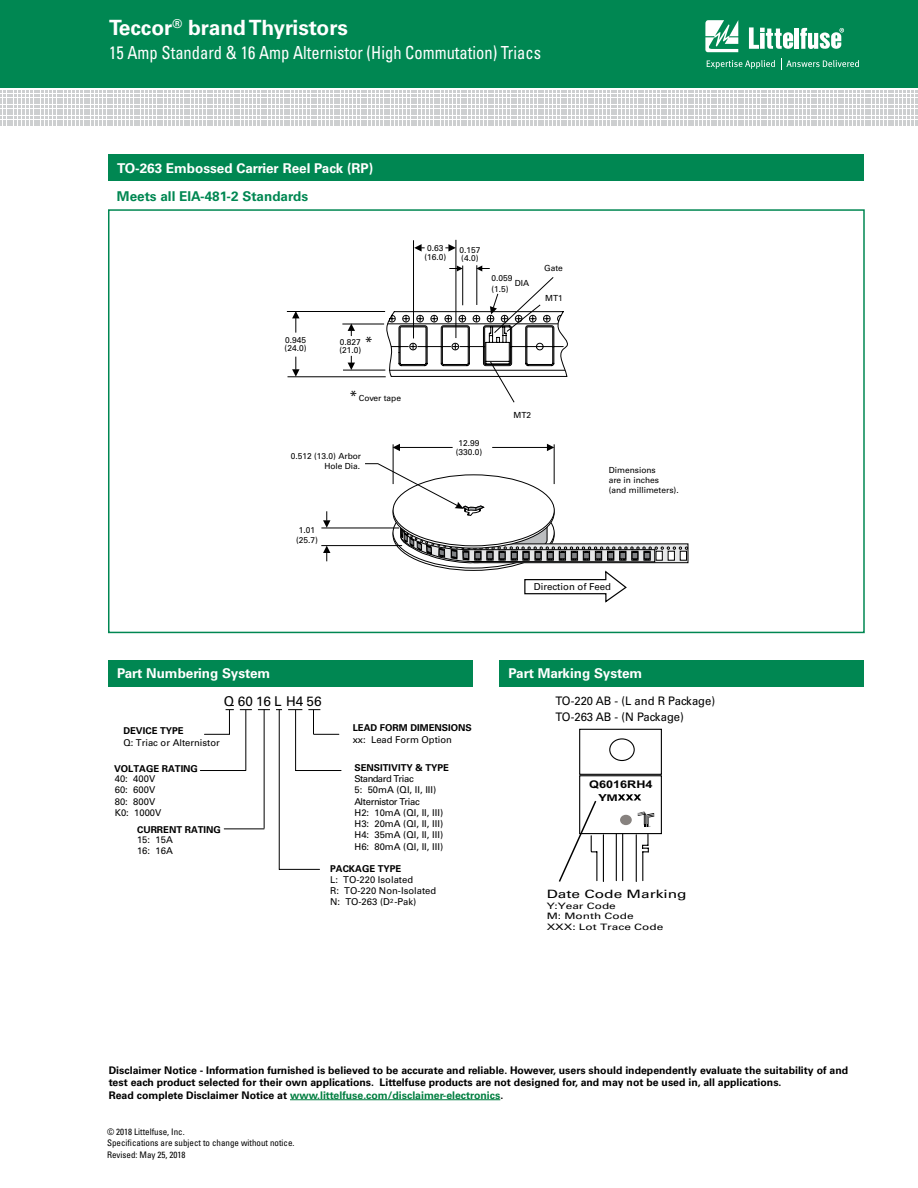
<style>
.page{position:relative;width:918px;height:1188px;background:#fff}
.page>*{position:absolute;margin:0;border:0;box-sizing:border-box;transform-origin:0 0}
.t1{font:700 21px "Univers LT Std";color:#fff}
.t2{font:condensed 18px "Univers LT Std";color:#fff;scale:.92 1}
.t3{font:14.4px "Univers LT Std";color:#000}
.t4{font:700 13.5px "Univers LT Std";color:#fff}
.t5{font:700 13.5px "Univers LT Std";color:#008752}
.t6{font:13.5px "Univers LT Std";letter-spacing:.115em;color:#000}
.t7{font:11.7px/16.2px "Univers LT Std";color:#000;scale:.96 1}
.t8{font:11.55px "Univers LT Std";color:#000;scale:1.35 1}
.t9{font:700 10.5px/12.3px "Univers LT Std";color:#000}
.t10{font:700 10.5px "Arial";letter-spacing:.005em;color:#000;scale:1.2 1}
.t11{font:9.6px "Univers LT Std";color:#000}
.t12{font:700 9.6px "Univers LT Std";color:#000;scale:1.38 1}
.t13{font:9.45px/11.2px "Univers LT Std";color:#000}
.t14{font:700 9.45px "Univers LT Std";color:#000}
.t15{font:condensed 9px/10.8px "Univers LT Std";color:#000}
.t16{font:8.85px/10.5px "Univers LT Std";color:#000;scale:1.35 1}
.t17{font:8.4px/8.4px "Univers LT Std";color:#000}
.t18{font:1.5px "Univers LT Std";color:#000;scale:1.2 1}
.s1{font-size:14.4px}
.s2{font-size:9.15px}
.s3{color:#007e40}
</style>
<div class="page">
<div style="left:0;top:0;width:918px;height:88px;background:#008752"></div>
<svg style="left:0;top:91px;width:917px;height:35px"></svg>
<svg style="left:705px;top:20px;width:33px;height:32px"></svg>
<hr style="left:795px;top:28px;width:4px;height:21px;background:#fff">
<svg style="left:800px;top:28px;width:44px;height:21px"></svg>
<svg style="left:749px;top:27px;width:44px;height:22px"></svg>
<svg style="left:707px;top:60px;width:68px;height:9px"></svg>
<svg style="left:781px;top:58px;width:78px;height:12px"></svg>
<div style="left:500px;top:660px;width:364px;height:26px;background:#008752"></div>
<div style="left:108px;top:660px;width:364px;height:26px;background:#008752"></div>
<svg style="left:240px;top:709px;width:12px;height:1px"></svg>
<svg style="left:258px;top:709px;width:12px;height:1px"></svg>
<svg style="left:288px;top:709px;width:14px;height:1px"></svg>
<svg style="left:204px;top:709px;width:30px;height:26px"></svg>
<svg style="left:308px;top:709px;width:31px;height:26px"></svg>
<hr style="left:245px;top:710px;width:1px;height:60px;background:#000">
<hr style="left:200px;top:770px;width:46px;height:1px;background:#000">
<hr style="left:295px;top:710px;width:1px;height:60px;background:#000">
<hr style="left:296px;top:770px;width:45px;height:1px;background:#000">
<hr style="left:264px;top:710px;width:1px;height:118px;background:#000">
<hr style="left:224px;top:829px;width:40px;height:1px;background:#000">
<hr style="left:279px;top:710px;width:1px;height:160px;background:#000">
<hr style="left:280px;top:869px;width:40px;height:1px;background:#000">
<svg style="left:558px;top:728px;width:104px;height:154px"></svg>
<hr style="left:393px;top:444px;width:1px;height:40px;background:#000">
<hr style="left:554px;top:444px;width:1px;height:40px;background:#000">
<svg style="left:323px;top:511px;width:7px;height:17px"></svg>
<hr style="left:492px;top:447px;width:55px;height:1px;background:#000">
<svg style="left:547px;top:444px;width:7px;height:7px"></svg>
<hr style="left:400px;top:447px;width:53px;height:1px;background:#000">
<svg style="left:393px;top:444px;width:7px;height:7px"></svg>
<svg style="left:323px;top:546px;width:7px;height:15px"></svg>
<hr style="left:321px;top:528px;width:78px;height:1px;background:#000">
<hr style="left:321px;top:545px;width:81px;height:1px;background:#000">
<hr style="left:462px;top:266px;width:1px;height:39px;background:#000">
<svg style="left:449px;top:266px;width:14px;height:5px"></svg>
<hr style="left:413px;top:240px;width:1px;height:98px;background:#000">
<svg style="left:414px;top:244px;width:11px;height:8px"></svg>
<hr style="left:456px;top:240px;width:1px;height:98px;background:#000">
<svg style="left:445px;top:244px;width:11px;height:8px"></svg>
<hr style="left:477px;top:265px;width:1px;height:40px;background:#000">
<svg style="left:476px;top:266px;width:14px;height:5px"></svg>
<hr style="left:287px;top:311px;width:98px;height:1px;background:#000">
<hr style="left:288px;top:376px;width:98px;height:1px;background:#000">
<svg style="left:292px;top:312px;width:8px;height:21px"></svg>
<svg style="left:292px;top:357px;width:8px;height:20px"></svg>
<hr style="left:342px;top:324px;width:42px;height:1px;background:#000">
<hr style="left:343px;top:370px;width:42px;height:1px;background:#000">
<svg style="left:348px;top:324px;width:7px;height:12px"></svg>
<svg style="left:348px;top:356px;width:7px;height:14px"></svg>
<svg style="left:364px;top:463px;width:324px;height:140px"></svg>
<svg style="left:386px;top:277px;width:182px;height:126px"></svg>
<div style="left:108px;top:209px;width:757px;height:424px;border:2px solid #008752"></div>
<div style="left:108px;top:154px;width:756px;height:28px;background:#008752"></div>
<hr style="left:290px;top:1099px;width:210px;height:1px;background:#007e40">
<h1 class="t1" style="left:109px;top:15px;width:241px">Teccor<sup>®</sup> brand Thyristors</h1>
<h2 class="t2" style="left:109px;top:41px;width:471px">15 Amp Standard &amp; 16 Amp Alternistor (High Commutation) Triacs</h2>
<p class="t4" style="left:117px;top:160px;width:258px">TO-263 Embossed Carrier Reel Pack (RP)</p>
<p class="t5" style="left:117px;top:189px;width:193px">Meets all EIA-481-2 Standards</p>
<p class="t17" style="left:285px;top:336px;width:23px">0.945 (24.0)</p>
<h3 class="t3" style="left:365px;top:333px;width:10px">*</h3>
<p class="t17" style="left:339px;top:338px;width:23px">0.827 (21.0)</p>
<p class="t17" style="left:349px;top:394px;width:53px"><span class="s1">*</span> Cover tape</p>
<p class="t17" style="left:291px;top:451px;width:72px;line-height:10.2px;text-align:right">0.512 (13.0) Arbor<br>Hole Dia.</p>
<p class="t17" style="left:296px;top:525px;width:23px;line-height:10.2px;text-align:center">1.01 (25.7)</p>
<p class="t17" style="left:424px;top:244px;width:23px;text-align:center">0.63 (16.0)</p>
<p class="t17" style="left:459px;top:246px;width:23px">0.157 (4.0)</p>
<p class="t17" style="left:491px;top:274px;width:23px">0.059</p>
<p class="t17" style="left:515px;top:279px;width:16px">DIA</p>
<p class="t17" style="left:491px;top:284px;width:19px">(1.5)</p>
<p class="t17" style="left:544px;top:264px;width:20px">Gate</p>
<p class="t17" style="left:545px;top:294px;width:19px">MT1</p>
<p class="t17" style="left:456px;top:439px;width:28px;text-align:center">12.99 (330.0)</p>
<p class="t17" style="left:513px;top:411px;width:19px">MT2</p>
<p class="t17" style="left:609px;top:465px;width:72px;line-height:10.2px">Dimensions<br>are in inches (and millimeters).</p>
<p class="t11" style="left:534px;top:581px;width:79px">Direction of Feed</p>
<p class="t4" style="left:117px;top:665px;width:155px">Part Numbering System</p>
<p class="t4" style="left:508px;top:665px;width:135px">Part Marking System</p>
<p class="t6" style="left:224px;top:693px;width:99px">Q6016L H456</p>
<p class="t14" style="left:123px;top:726px;width:62px">DEVICE TYPE</p>
<p class="t13" style="left:123px;top:737px;width:98px">Q: Triac or Alternistor</p>
<p class="t14" style="left:114px;top:763px;width:85px">VOLTAGE RATING</p>
<p class="t13" style="left:115px;top:773px;width:48px">40: 400V<br>60: 600V<br>80: 800V<br>K0: 1000V</p>
<p class="t14" style="left:137px;top:824px;width:85px">CURRENT RATING</p>
<p class="t13" style="left:137px;top:834px;width:37px">15: 15A<br>16: 16A</p>
<p class="t7" style="left:556px;top:692px;width:168px">TO-220 AB - (L and R Package)<br>TO-263 AB - (N Package)</p>
<p class="t14" style="left:353px;top:722px;width:121px">LEAD FORM DIMENSIONS</p>
<p class="t13" style="left:353px;top:734px;width:101px">xx: Lead Form Option</p>
<p class="t14" style="left:355px;top:762px;width:96px">SENSITIVITY &amp; TYPE</p>
<p class="t13" style="left:355px;top:773px;width:90px">Standard Triac<br>5: 50mA (QI, II, III)<br>Alternistor Triac<br>H2: 10mA (QI, II, III)<br>H3: 20mA (QI, II, III)<br>H4: 35mA (QI, II, III)<br>H6: 80mA (QI, II, III)</p>
<p class="t14" style="left:330px;top:863px;width:73px">PACKAGE TYPE</p>
<p class="t13" style="left:330px;top:874px;width:108px">L: TO-220 Isolated<br>R: TO-220 Non-Isolated<br>N: TO-263 (D<sup>2</sup>-Pak)</p>
<p class="t10" style="left:589px;top:778px;width:54px">Q6016RH4</p>
<p class="t12" style="left:598px;top:792px;width:16px">Y<span class="s2">M</span></p>
<p class="t18" style="left:649px;top:826px;width:3px">®</p>
<p class="t8" style="left:547px;top:887px;width:105px">Date Code Marking</p>
<p class="t16" style="left:547px;top:900px;width:88px">Y:Year Code<br>M: Month Code<br>XXX: Lot Trace Code</p>
<p class="t9" style="left:109px;top:1064px;width:741px">Disclaimer Notice - Information furnished is believed to be accurate and reliable. However, users should independently evaluate the suitability of and test each product selected for their own applications. Littelfuse products are not designed for, and may not be used in, all applications.<br>Read complete Disclaimer Notice at <span class="s3">www.littelfuse.com/disclaimer-electronics</span>.</p>
<p class="t15" style="left:107px;top:1126px;width:189px">© 2018 Littelfuse, Inc.<br>Specifications are subject to change without notice.</p>
<p class="t15" style="left:107px;top:1149px;width:80px">Revised: May 25, 2018</p>
</div>
